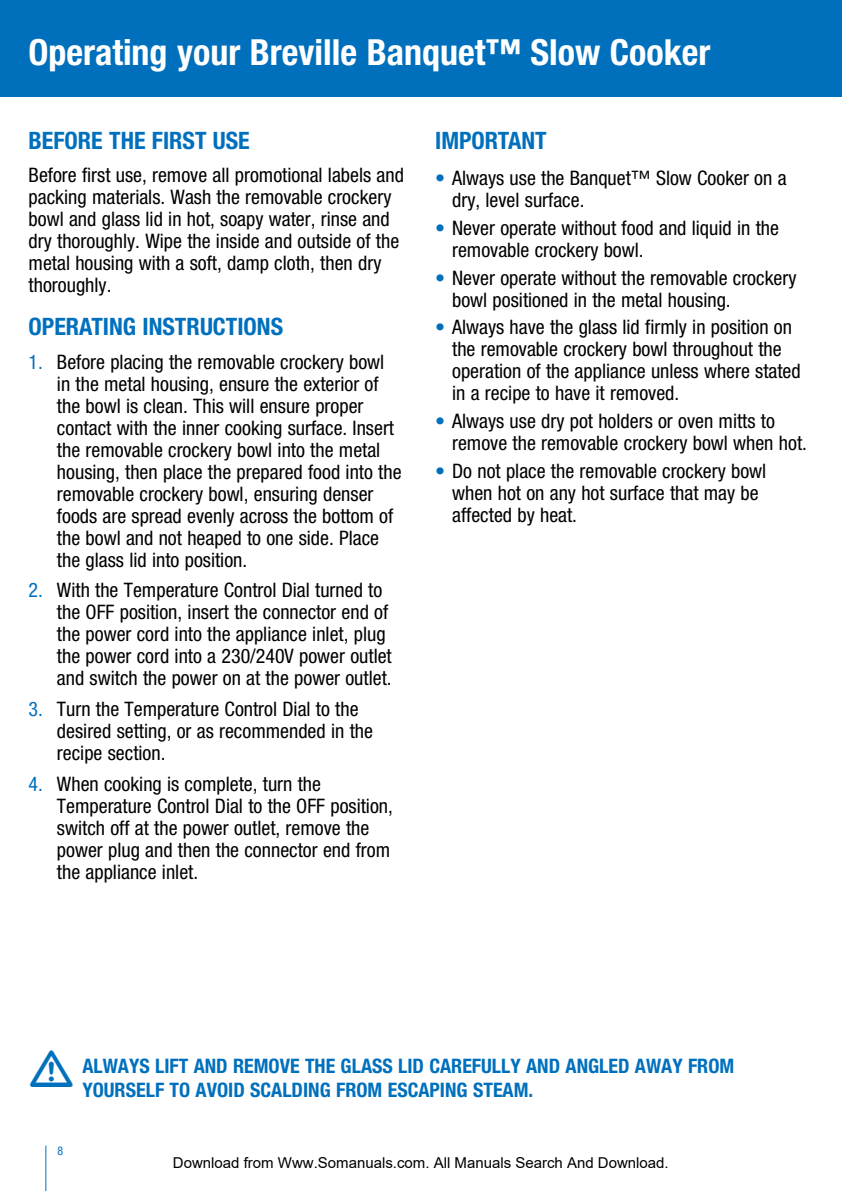
<style>
.page{position:relative;width:842px;height:1191px;background:#fff}
.page>*{position:absolute;margin:0;border:0;box-sizing:border-box;transform-origin:0 0}
.t1{font:700 condensed 36px "Helvetica Neue";color:#fff}
.t2{font:700 condensed 24px "Helvetica Neue";color:#0070bd}
.t3{font:condensed 20px/22px "Helvetica Neue";color:#000}
.t4{font:700 condensed 20px "Helvetica Neue";color:#0070bd}
.t5{font:15px "Arial";color:#000}
.t6{font:condensed 12px "Helvetica Neue";color:#0070bd}
.s1{color:#0070bd}
</style>
<div class="page">
<div style="left:0;top:0;width:842px;height:96px;background:#0070bd"></div>
<hr style="left:45px;top:1145px;width:1px;height:46px;background:#0070bd">
<h1 class="t1" style="left:28px;top:31px;width:684px">OPERATING YOUR BREVILLE BANQUET™ SLOW COOKER</h1>
<p class="t2" style="left:29px;top:126px;width:223px">BEFORE THE FIRST USE</p>
<p class="t3" style="left:29px;top:164px;width:377px">Before first use, remove all promotional labels and packing materials. Wash the removable crockery bowl and glass lid in hot, soapy water, rinse and dry thoroughly. Wipe the inside and outside of the metal housing with a soft, damp cloth, then dry thoroughly.</p>
<p class="t2" style="left:29px;top:312px;width:242px">O-PERATING INSTRUCTIONS</p>
<p class="t3" style="left:57px;top:351px;width:346px;text-indent:-28px"><span class="s1">1.</span> Before placing the removable crockery bowl in the metal housing, ensure the exterior of the bowl is clean. This will ensure proper contact with the inner cooking surface. Insert the removable crockery bowl into the metal housing, then place the prepared food into the removable crockery bowl, ensuring denser foods are spread evenly across the bottom of the bowl and not heaped to one side. Place the glass lid into position.</p>
<p class="t3" style="left:57px;top:579px;width:336px;text-indent:-28px"><span class="s1">2.</span> With the Temperature Control Dial turned to the OFF position, insert the connector end of the power cord into the appliance inlet, plug the power cord into a 230/240V power outlet and switch the power on at the power outlet.</p>
<p class="t3" style="left:57px;top:698px;width:317px;text-indent:-28px"><span class="s1">3.</span> Turn the Temperature Control Dial to the desired setting, or as recommended in the recipe section.</p>
<p class="t3" style="left:57px;top:772px;width:338px;text-indent:-28px"><span class="s1">4.</span> When cooking is complete, turn the Temperature Control Dial to the OFF position, switch off at the power outlet, remove the power plug and then the connector end from the appliance inlet.</p>
<p class="t2" style="left:435px;top:126px;width:113px">IMPORTANT</p>
<p class="t3" style="left:452px;top:167px;width:336px;text-indent:-17px"><span class="s1">•</span> Always use the Banquet™ Slow Cooker on a dry, level surface.</p>
<p class="t3" style="left:452px;top:217px;width:328px;text-indent:-17px"><span class="s1">•</span> Never operate without food and liquid in the removable crockery bowl.</p>
<p class="t3" style="left:452px;top:266px;width:346px;text-indent:-17px"><span class="s1">•</span> Never operate without the removable crockery bowl positioned in the metal housing.</p>
<p class="t3" style="left:452px;top:316px;width:350px;text-indent:-17px"><span class="s1">•</span> Always have the glass lid firmly in position on the removable crockery bowl throughout the operation of the appliance unless where stated in a recipe to have it removed.</p>
<p class="t3" style="left:452px;top:410px;width:356px;text-indent:-17px"><span class="s1">•</span> Always use dry pot holders or oven mitts to remove the removable crockery bowl when hot.</p>
<p class="t3" style="left:452px;top:459px;width:316px;text-indent:-17px"><span class="s1">•</span> Do not place the removable crockery bowl when hot on any hot surface that may be affected by heat.</p>
<p class="t4" style="left:82px;top:1053px;width:174px">ALWAYS LIFT AND REMOVE</p>
<p class="t4" style="left:305px;top:1053px;width:168px">THE GLASS LID CAREFULLY</p>
<p class="t4" style="left:526px;top:1053px;width:73px">AND ANGLED</p>
<p class="t4" style="left:635px;top:1053px;width:87px">AWAY FROM</p>
<p class="t4" style="left:28px;top:1077px;width:23px">YOU</p>
<p class="t4" style="left:115px;top:1077px;width:420px">RSELF TO AVOID SCALD ING FROM ESCAPING STEAM.</p>
<p class="t6" style="left:58px;top:1143px;width:7px">8</p>
<p class="t5" style="left:173px;top:1154px;width:497px">Download from Www.Somanuals.com. All Manuals Search And Download.</p>
</div>
